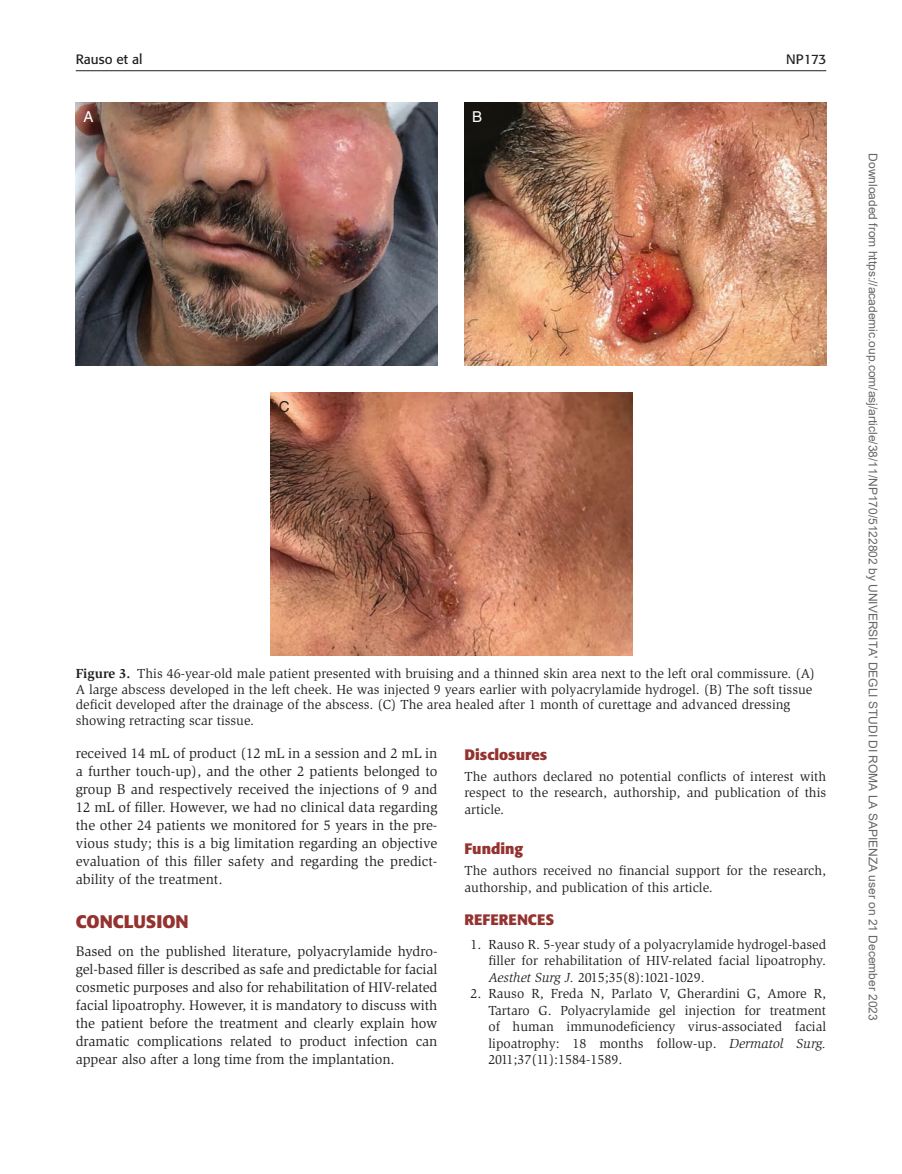
<style>
.page{position:relative;width:902px;height:1174px;background:#fff}
.page>*{position:absolute;margin:0;border:0;box-sizing:border-box;transform-origin:0 0}
.t1{font:700 18px "Formata";color:#943230}
.t2{font:700 15px "Formata";color:#943230}
.t3{font:15px "Helvetica";color:#fff}
.t4{font:15px "Helvetica";color:#231f20}
.t5{font:14.25px/18px "Slimbach";letter-spacing:-.005em;color:#231f20;text-align:justify}
.t6{font:13.5px/16.5px "Slimbach";color:#231f20;text-align:justify}
.t7{font:13.5px "Formata";color:#231f20}
.t8{font:12px "Arial";color:#666}
.s1{font-weight:700}
.s2{font-style:italic}
</style>
<div class="page">
<hr style="left:76px;top:70px;width:750px;height:1px;background:#231f20">
<img style="left:76px;top:102px;width:361px;height:263px">
<img style="left:464px;top:102px;width:362px;height:263px">
<img style="left:270px;top:392px;width:362px;height:263px">
<p class="t7" style="left:76px;top:51px;width:68px">Rauso et al</p>
<p class="t7" style="left:785px;top:51px;width:42px">NP173</p>
<p class="t3" style="left:83px;top:108px;width:12px">A</p>
<p class="t3" style="left:472px;top:108px;width:12px">B</p>
<p class="t4" style="left:279px;top:398px;width:12px">C</p>
<p class="t6" style="left:76px;top:665px;width:740px;line-height:15.8px;text-align:left"><span class="s1">Figure 3.</span> This 46-year-old male patient presented with bruising and a thinned skin area next to the left oral commissure. (A)<br>A large abscess developed in the left cheek. He was injected 9 years earlier with polyacrylamide hydrogel. (B) The soft tissue deficit developed after the drainage of the abscess. (C) The area healed after 1 month of curettage and advanced dressing showing retracting scar tissue.</p>
<p class="t5" style="left:76px;top:744px;width:363px">received 14 mL of product (12 mL in a session and 2 mL in a further touch-up), and the other 2 patients belonged to group B and respectively received the injections of 9 and 12 mL of filler. However, we had no clinical data regarding the other 24 patients we monitored for 5 years in the pre&shy;vious study; this is a big limitation regarding an objective evaluation of this filler safety and regarding the predict&shy;ability of the treatment.</p>
<h1 class="t1" style="left:76px;top:910px;width:114px">CONCLUSION</h1>
<p class="t5" style="left:76px;top:942px;width:363px">Based on the published literature, polyacrylamide hydro&shy;gel-based filler is described as safe and predictable for facial cosmetic purposes and also for rehabilitation of HIV-related facial lipoatrophy. However, it is mandatory to discuss with the patient before the treatment and clearly explain how dramatic complications related to product infection can appear also after a long time from the implantation.</p>
<p class="t2" style="left:464px;top:745px;width:84px">Disclosures</p>
<p class="t6" style="left:464px;top:768px;width:363px">The authors declared no potential conflicts of interest with respect to the research, authorship, and publication of this article.</p>
<p class="t2" style="left:464px;top:839px;width:60px">Funding</p>
<p class="t6" style="left:464px;top:862px;width:363px">The authors received no financial support for the research, authorship, and publication of this article.</p>
<p class="t2" style="left:464px;top:910px;width:91px">REFERENCES</p>
<p class="t6" style="left:488px;top:936px;width:339px;text-indent:-18px">1. Rauso R. 5-year study of a polyacrylamide hydrogel-based filler for rehabilitation of HIV-related facial lipoatrophy.<br><span class="s2">Aesthet Surg J.</span> 2015;35(8):1021-1029.</p>
<p class="t6" style="left:488px;top:985px;width:339px;text-indent:-18px">2. Rauso R, Freda N, Parlato V, Gherardini G, Amore R, Tartaro G. Polyacrylamide gel injection for treatment of human immunodeficiency virus-associated facial lipoatrophy: 18 months follow-up. <span class="s2">Dermatol Surg.<br></span>2011;37(11):1584-1589.</p>
<p class="t8" style="left:877px;top:153px;width:869px;rotate:90deg">Downloaded from https://academic.oup.com/asj/article/38/11/NP170/5122802 by UNIVERSITA' DEGLI STUDI DI ROMA LA SAPIENZA user on 21 December 2023</p>
</div>
